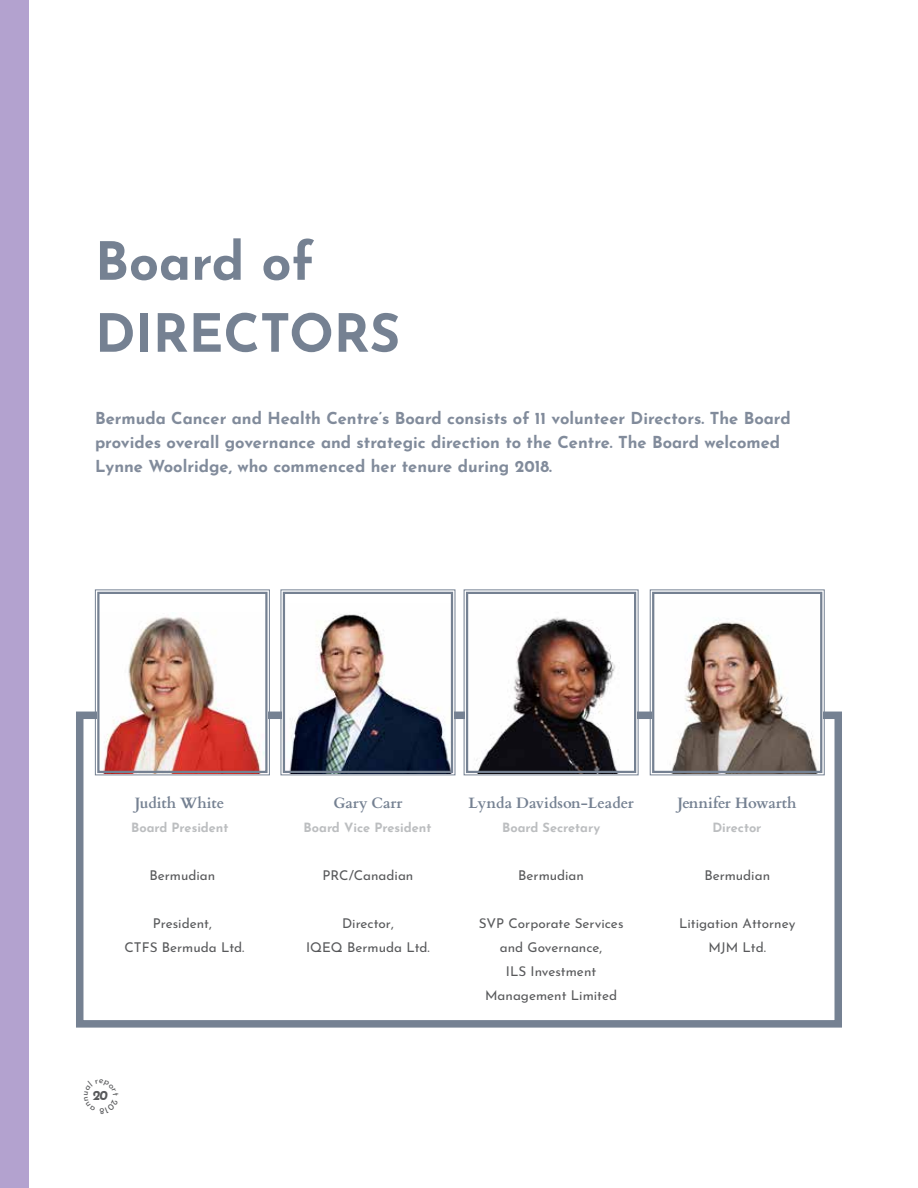
<style>
.page{position:relative;width:918px;height:1188px;background:#fff}
.page>*{position:absolute;margin:0;border:0;box-sizing:border-box;transform-origin:0 0}
.t1{font:700 52.5px/72px "Josefin Sans";letter-spacing:-.005em;color:#758192}
.t2{font:700 16.5px/24px "Josefin Sans";color:#818b9b}
.t3{font:700 15px "Cardo";color:#758192}
.t4{font:13.5px/24px "Josefin Sans";color:#58595b;text-align:center}
.t5{font:italic 700 13.5px "Josefin Sans";color:#58595b}
.t6{font:700 12.75px "Josefin Sans";color:#bcbec0}
</style>
<div class="page">
<div style="left:0;top:0;width:29px;height:1188px;background:#b3a2cf"></div>
<div style="left:76px;top:712px;width:766px;height:316px;border:8px solid #758192"></div>
<img style="left:95px;top:589px;width:175px;height:187px">
<div style="left:97px;top:592px;width:171px;height:181px;border:2px solid #758192"></div>
<img style="left:280px;top:589px;width:176px;height:187px">
<div style="left:283px;top:592px;width:170px;height:181px;border:2px solid #758192"></div>
<svg style="left:463px;top:589px;width:176px;height:187px"></svg>
<div style="left:466px;top:592px;width:170px;height:181px;border:2px solid #758192"></div>
<svg style="left:649px;top:589px;width:176px;height:187px"></svg>
<div style="left:652px;top:592px;width:170px;height:181px;border:2px solid #758192"></div>
<h1 class="t1" style="left:95px;top:218px;width:307px">Board of<br>DIRECTORS</h1>
<p class="t2" style="left:95px;top:404px;width:697px">Bermuda Cancer and Health Centre’s Board consists of 11 volunteer Directors. The Board provides overall governance and strategic direction to the Centre. The Board welcomed<br>Lynne Woolridge, who commenced her tenure during 2018.</p>
<p class="t3" style="left:135px;top:791px;width:91px">Judith White</p>
<p class="t3" style="left:333px;top:791px;width:71px">Gary Carr</p>
<p class="t3" style="left:468px;top:791px;width:167px">Lynda Davidson-Leader</p>
<p class="t6" style="left:131px;top:816px;width:99px">Board President</p>
<p class="t6" style="left:304px;top:816px;width:129px">Board Vice President</p>
<p class="t6" style="left:502px;top:816px;width:99px">Board Secretary</p>
<p class="t4" style="left:149px;top:861px;width:67px">Bermudian</p>
<p class="t4" style="left:125px;top:909px;width:122px">President,<br>CTFS Bermuda Ltd.</p>
<p class="t4" style="left:323px;top:861px;width:92px">PRC/Canadian</p>
<p class="t4" style="left:306px;top:909px;width:125px">Director,<br>IQEQ Bermuda Ltd.</p>
<p class="t4" style="left:518px;top:861px;width:67px">Bermudian</p>
<p class="t4" style="left:479px;top:909px;width:146px">SVP Corporate Services and Governance,<br>ILS Investment<br>Management Limited</p>
<p class="t5" style="left:93px;top:1083px;width:17px">20</p>
<p class="t3" style="left:678px;top:791px;width:120px">Jennifer Howarth</p>
<p class="t6" style="left:712px;top:816px;width:51px">Director</p>
<p class="t4" style="left:704px;top:861px;width:67px">Bermudian</p>
<p class="t4" style="left:679px;top:909px;width:118px">Litigation Attorney<br>MJM Ltd.</p>
</div>
